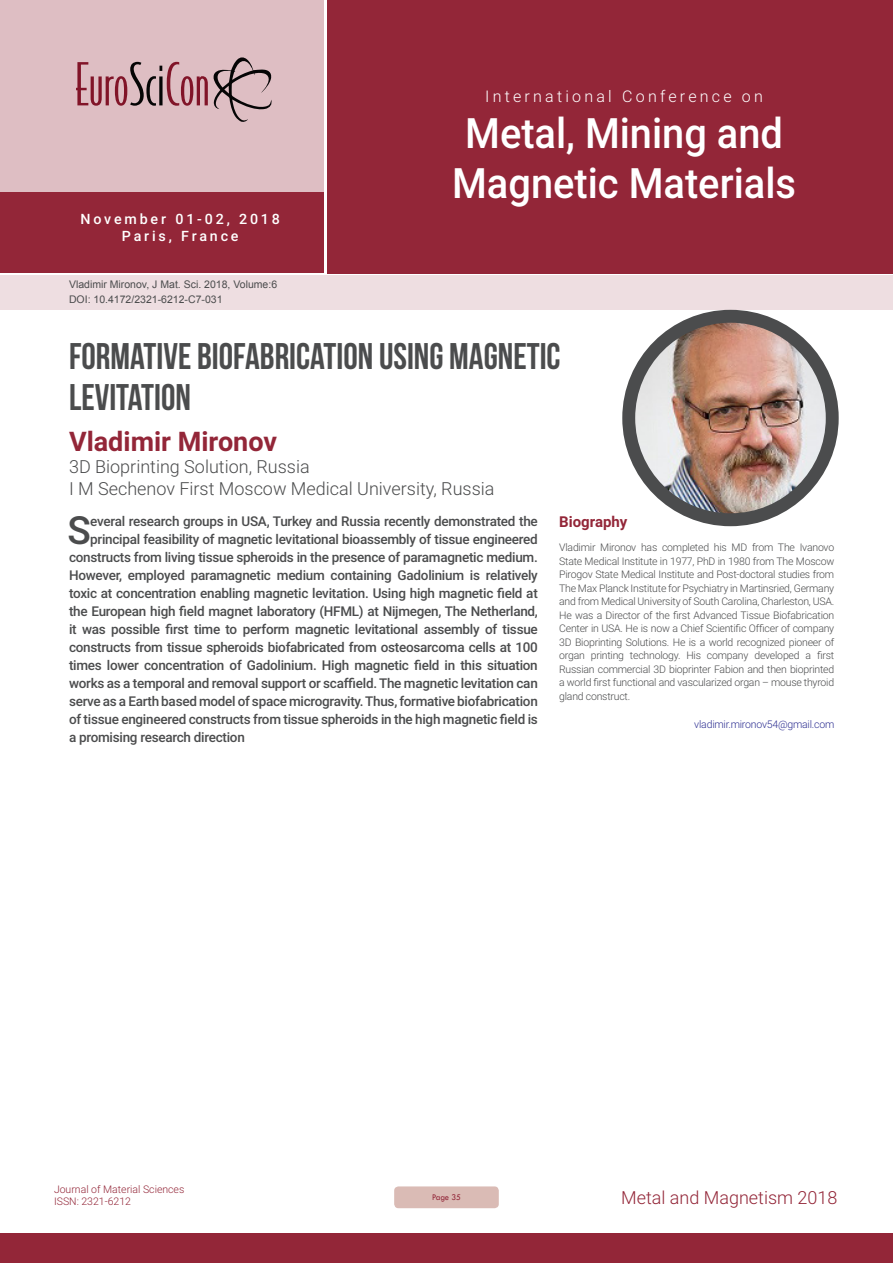
<style>
.page{position:relative;width:893px;height:1263px;background:#fff}
.page>*{position:absolute;margin:0;border:0;box-sizing:border-box;transform-origin:0 0}
.t1{font:500 41.85px/50.2px "Roboto";color:#fff;text-align:center;scale:.95 1}
.Abstract{font:500 38.85px "Roboto";color:#4b4c4d}
.t2{font:37.05px/40.8px "Bebas Neue";color:#4b4c4d}
.t3{font:700 27px "Roboto";color:#932638}
.t4{font:300 18px "Roboto";color:#4b4c4d}
.t5{font:300 18px "Roboto";color:#932638}
.t6{font:300 16.05px "Roboto";letter-spacing:.2em;color:#fff}
.Bio_Heading{font:700 15px "Roboto";color:#932638}
.t7{font:500 14.25px/17.1px "Roboto";letter-spacing:.2em;color:#fff;text-align:center}
.Abstract-2{font:500 13.5px "Roboto";letter-spacing:-.02em;color:#4b4c4d}
.Biography{font:300 10.5px/13.5px "Roboto";letter-spacing:-.02em;color:#4b4c4d;text-align:justify}
.t8{font:10.5px "Arial";color:#4b4c4d}
.t9{font:300 10.5px/12.6px "Roboto";color:#932638}
.Biography-2{font:300 10.5px "Roboto";letter-spacing:-.02em;color:#2e3092}
.t10{font:9px "Tw Cen";letter-spacing:-.02em;color:#932638;scale:.95 1}
</style>
<div class="page">
<div style="left:0;top:0;width:323px;height:193px;background:#debec3"></div>
<div style="left:0;top:193px;width:324px;height:80px;background:#932638"></div>
<div style="left:327px;top:0;width:566px;height:273px;background:#932638"></div>
<div style="left:1px;top:275px;width:892px;height:35px;background:#eedee1"></div>
<svg style="left:76px;top:57px;width:196px;height:65px"></svg>
<div style="left:0;top:1233px;width:893px;height:30px;background:#932638"></div>
<div style="left:394px;top:1186px;width:105px;height:22px;background:#dabbb5;border-radius:4px"></div>
<img style="left:629px;top:316px;width:203px;height:204px;border-radius:102px">
<div style="left:622px;top:310px;width:217px;height:216px;border:13px solid #4b4c4d;border-radius:50%"></div>
<p class="t7" style="left:80px;top:210px;width:201px">November 01-02, 2018<br>Paris, France</p>
<p class="t8" style="left:69px;top:278px;width:210px">Vladimir Mironov, J Mat. Sci. 2018, Volume:6</p>
<p class="t8" style="left:69px;top:292px;width:155px">DOI: 10.4172/2321-6212-C7-031</p>
<p class="t6" style="left:485px;top:85px;width:279px">International Conference on</p>
<h1 class="t1" style="left:452px;top:107px;width:363px">Metal, Mining and<br>Magnetic Materials</h1>
<p class="t2" style="left:69px;top:335px;width:493px">FORMATIVE BIOFABRICATION USING MAGNETIC<br>LEVITATION</p>
<p class="t3" style="left:69px;top:423px;width:210px">Vladimir Mironov</p>
<p class="t4" style="left:69px;top:454px;width:242px">3D Bioprinting Solution, Russia</p>
<p class="t4" style="left:69px;top:475px;width:427px">I M Sechenov First Moscow Medical University, Russia</p>
<p class="Abstract" style="left:68px;top:503px;width:25px">S</p>
<p class="Abstract-2" style="left:90px;top:512px;width:449px">everal research groups in USA, Turkey and Russia recently demonstrated the</p>
<p class="Abstract-2" style="left:90px;top:530px;width:449px">principal feasibility of magnetic levitational bioassembly of tissue engineered</p>
<p class="Abstract-2" style="left:69px;top:548px;width:470px">constructs from living tissue spheroids in the presence of paramagnetic medium.</p>
<p class="Abstract-2" style="left:69px;top:566px;width:470px">However, employed paramagnetic medium containing Gadolinium is relatively</p>
<p class="Abstract-2" style="left:69px;top:584px;width:470px">toxic at concentration enabling magnetic levitation. Using high magnetic field at</p>
<p class="Abstract-2" style="left:69px;top:602px;width:470px">the European high field magnet laboratory (HFML) at Nijmegen, The Netherland,</p>
<p class="Abstract-2" style="left:69px;top:620px;width:470px">it was possible first time to perform magnetic levitational assembly of tissue</p>
<p class="Abstract-2" style="left:69px;top:638px;width:470px">constructs from tissue spheroids biofabricated from osteosarcoma cells at 100</p>
<p class="Abstract-2" style="left:69px;top:656px;width:470px">times lower concentration of Gadolinium. High magnetic field in this situation</p>
<p class="Abstract-2" style="left:69px;top:674px;width:470px">works as a temporal and removal support or scaffield. The magnetic levitation can</p>
<p class="Abstract-2" style="left:69px;top:692px;width:470px">serve as a Earth based model of space microgravity. Thus, formative biofabrication</p>
<p class="Abstract-2" style="left:69px;top:710px;width:470px">of tissue engineered constructs from tissue spheroids in the high magnetic field is</p>
<p class="Abstract-2" style="left:69px;top:728px;width:177px">a promising research direction</p>
<p class="Bio_Heading" style="left:559px;top:511px;width:70px">Biography</p>
<p class="Biography" style="left:559px;top:540px;width:277px">Vladimir Mironov has completed his MD from The Ivanovo State Medical Institute in 1977, PhD in 1980 from The Moscow Pirogov State Medical Institute and Post-doctoral studies from The Max Planck Institute for Psychiatry in Martinsried, Germany and from Medical University of South Carolina, Charleston, USA.<br>He was a Director of the first Advanced Tissue Biofabrication Center in USA. He is now a Chief Scientific Officer of company 3D Bioprinting Solutions. He is a world recognized pioneer of organ printing technology. His company developed a first Russian commercial 3D bioprinter Fabion and then bioprinted a world first functional and vascularized organ – mouse thyroid gland construct.</p>
<p class="Biography-2" style="left:694px;top:717px;width:141px">vladimir.mironov54@gmail.com</p>
<p class="t9" style="left:54px;top:1182px;width:132px">Journal of Material Sciences<br>ISSN: 2321-6212</p>
<p class="t10" style="left:432px;top:1192px;width:32px">Page 35</p>
<h3 class="t5" style="left:621px;top:1185px;width:218px">Metal and Magnetism 2018</h3>
</div>
